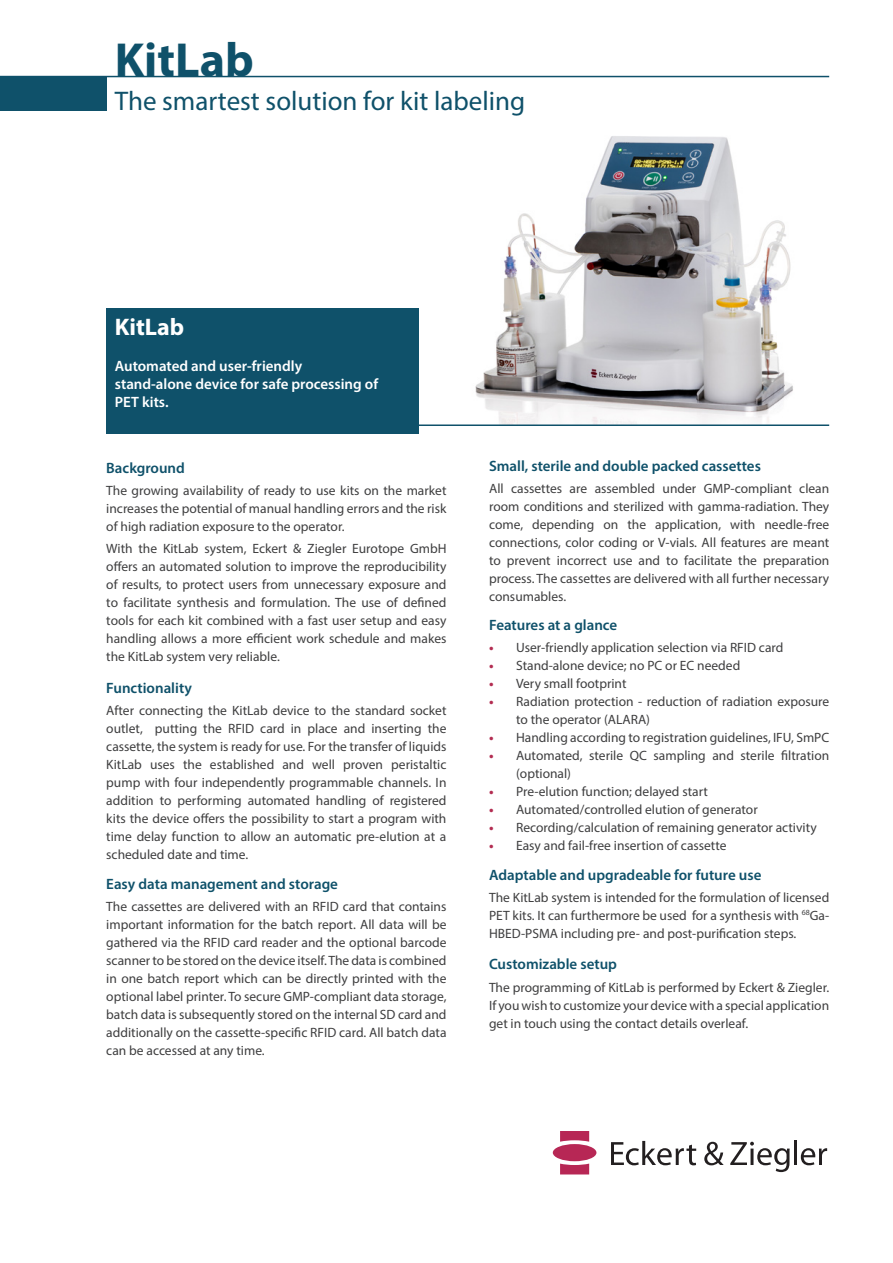
<style>
.page{position:relative;width:893px;height:1263px;background:#fff}
.page>*{position:absolute;margin:0;border:0;box-sizing:border-box;transform-origin:0 0}
.t1{font:700 48px "Myriad Pro";color:#0f516a}
.t2{font:27px "Myriad Pro";color:#0f516a}
.t3{font:700 24px "Myriad Pro";color:#fff}
.t4{font:600 15px "Myriad Pro";color:#0f516a}
.t5{font:600 15px/18px "Myriad Pro";color:#fff}
.t6{font:13.5px/18px "Myriad Pro";color:#3e3e3f;text-align:justify}
.s1{font-weight:700;color:#b32d52}
</style>
<div class="page">
<img style="left:475px;top:136px;width:318px;height:288px">
<svg style="left:611px;top:1141px;width:85px;height:24px"></svg>
<svg style="left:704px;top:1142px;width:20px;height:23px"></svg>
<svg style="left:730px;top:1142px;width:60px;height:30px"></svg>
<hr style="left:794px;top:1141px;width:3px;height:24px;background:#231f20">
<svg style="left:801px;top:1148px;width:26px;height:17px"></svg>
<svg style="left:560px;top:1131px;width:29px;height:43px"></svg>
<div style="left:553px;top:1144px;width:43px;height:17px;background:#b72755;border-radius:50%"></div>
<hr style="left:0;top:76px;width:829px;height:1px;background:#0f516a">
<div style="left:106px;top:309px;width:312px;height:125px;background:#0f516a"></div>
<hr style="left:106px;top:424px;width:723px;height:2px;background:#0f516a">
<div style="left:0;top:77px;width:106px;height:34px;background:#0f516a"></div>
<p class="t1" style="left:115px;top:29px;width:141px">KitLab</p>
<p class="t2" style="left:115px;top:84px;width:412px">The smartest solution for kit labeling</p>
<p class="t3" style="left:115px;top:311px;width:71px">KitLab</p>
<p class="t5" style="left:115px;top:357px;width:265px">Automated and user-friendly stand-alone device for safe processing of<br>PET kits.</p>
<p class="t4" style="left:106px;top:458px;width:80px">Background</p>
<p class="t6" style="left:106px;top:481px;width:342px">The growing availability of ready to use kits on the market increases the potential of manual handling errors and the risk of high radiation exposure to the operator.</p>
<p class="t6" style="left:106px;top:540px;width:342px">With the KitLab system, Eckert &amp; Ziegler Eurotope GmbH offers an automated solution to improve the reproducibility of results, to protect users from unnecessary exposure and to facilitate synthesis and formulation. The use of defined tools for each kit combined with a fast user setup and easy handling allows a more efficient work schedule and makes the KitLab system very reliable.</p>
<p class="t4" style="left:106px;top:678px;width:87px">Functionality</p>
<p class="t6" style="left:106px;top:701px;width:342px">After connecting the KitLab device to the standard socket outlet, putting the RFID card in place and inserting the cassette, the system is ready for use. For the transfer of liquids KitLab uses the established and well proven peristaltic pump with four independently programmable channels. In addition to performing automated handling of registered kits the device offers the possibility to start a program with time delay function to allow an automatic pre-elution at a scheduled date and time.</p>
<p class="t4" style="left:106px;top:874px;width:233px">Easy data management and storage</p>
<p class="t6" style="left:106px;top:897px;width:342px">The cassettes are delivered with an RFID card that contains important information for the batch report. All data will be gathered via the RFID card reader and the optional barcode scanner to be stored on the device itself. The data is combined in one batch report which can be directly printed with the optional label printer. To secure GMP-compliant data storage, batch data is subsequently stored on the internal SD card and additionally on the cassette-specific RFID card. All batch data can be accessed at any time.</p>
<p class="t4" style="left:489px;top:456px;width:273px">Small, sterile and double packed cassettes</p>
<p class="t6" style="left:489px;top:479px;width:342px">All cassettes are assembled under GMP-compliant clean room conditions and sterilized with gamma-radiation. They come, depending on the application, with needle-free connections, color coding or V-vials. All features are meant to prevent incorrect use and to facilitate the preparation process. The cassettes are delivered with all further necessary consumables.</p>
<p class="t4" style="left:489px;top:615px;width:130px">Features at a glance</p>
<p class="t6" style="left:489px;top:639px;width:296px"><span class="s1">•</span> User-friendly application selection via RFID card</p>
<p class="t6" style="left:489px;top:657px;width:253px"><span class="s1">•</span> Stand-alone device; no PC or EC needed</p>
<p class="t6" style="left:489px;top:675px;width:139px"><span class="s1">•</span> Very small footprint</p>
<p class="t6" style="left:516px;top:693px;width:315px;text-indent:-27px"><span class="s1">•</span> Radiation protection - reduction of radiation exposure to the operator (ALARA)</p>
<p class="t6" style="left:489px;top:729px;width:342px"><span class="s1">•</span> Handling according to registration guidelines, IFU, SmPC</p>
<p class="t6" style="left:516px;top:747px;width:315px;text-indent:-27px"><span class="s1">•</span> Automated, sterile QC sampling and sterile filtration (optional)</p>
<p class="t6" style="left:489px;top:783px;width:220px"><span class="s1">•</span> Pre-elution function; delayed start</p>
<p class="t6" style="left:489px;top:801px;width:270px"><span class="s1">•</span> Automated/controlled elution of generator</p>
<p class="t6" style="left:489px;top:819px;width:329px"><span class="s1">•</span> Recording/calculation of remaining generator activity</p>
<p class="t6" style="left:489px;top:837px;width:239px"><span class="s1">•</span> Easy and fail-free insertion of cassette</p>
<p class="t4" style="left:489px;top:865px;width:274px">Adaptable and upgradeable for future use</p>
<p class="t6" style="left:489px;top:888px;width:342px">The KitLab system is intended for the formulation of licensed PET kits. It can furthermore be used for a synthesis with <sup>68</sup>Ga-HBED-PSMA including pre- and post-purification steps.</p>
<p class="t4" style="left:489px;top:955px;width:129px">Customizable setup</p>
<p class="t6" style="left:489px;top:978px;width:342px">The programming of KitLab is performed by Eckert &amp; Ziegler.<br>If you wish to customize your device with a special application get in touch using the contact details overleaf.</p>
</div>
